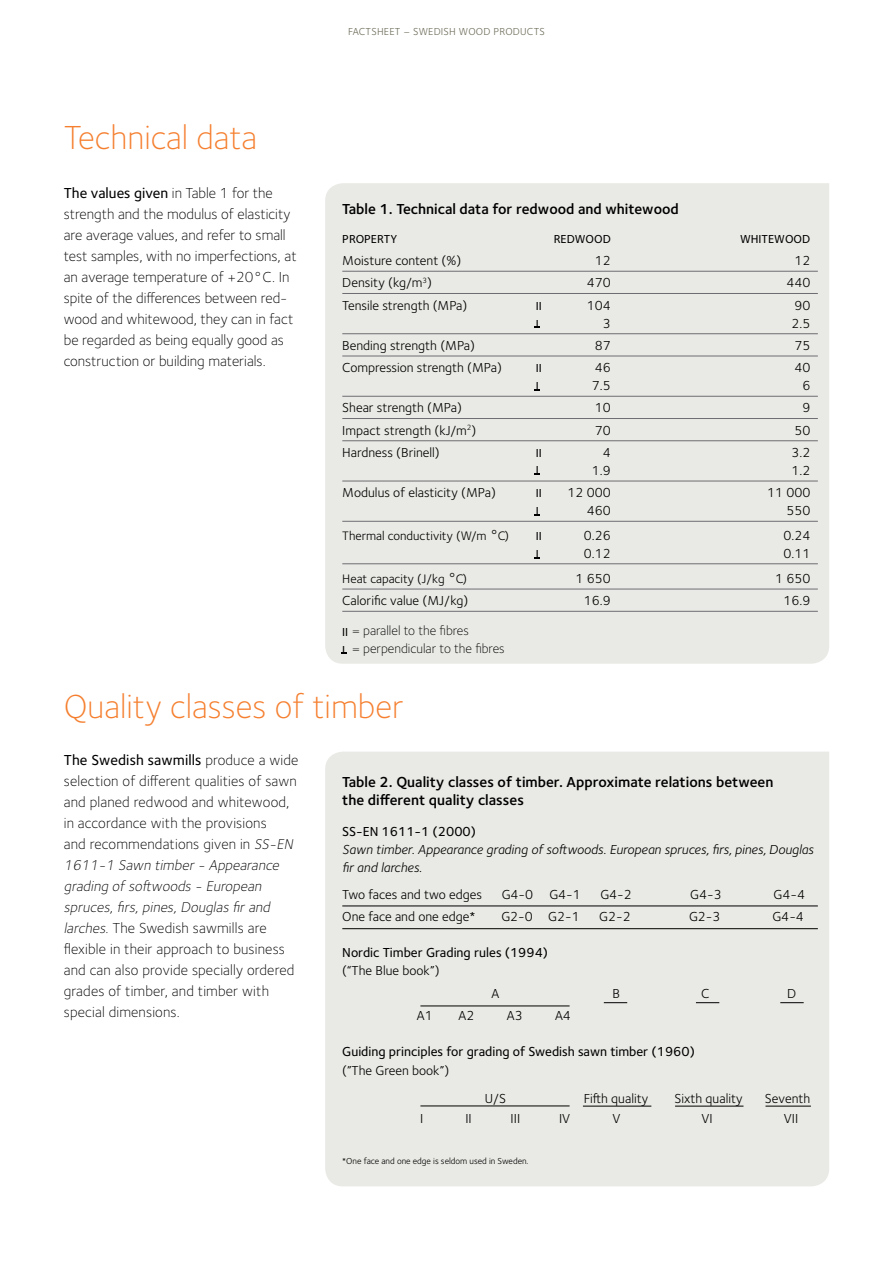
<style>
.page{position:relative;width:893px;height:1263px;background:#fff}
.page>*{position:absolute;margin:0;border:0;box-sizing:border-box;transform-origin:0 0}
.t1{font:300 34.5px "Foundry Sterling";color:#f57f2f}
.t2{font:300 15px/21px "Foundry Sterling";color:#000}
.t3{font:600 15px/18px "Foundry Sterling";color:#000}
.t4{font:italic 300 14.7px/21px "Foundry Sterling";color:#000}
.t5{font:13.5px "Foundry Sterling";color:#000}
.t6{font:500 13.5px "Foundry Sterling";color:#000}
.t7{font:italic 13.5px/18px "Foundry Sterling";color:#000}
.t8{font:300 13.5px/18px "Foundry Sterling";color:#000}
.t9{font:12.75px "Foundry Sterling";color:#000}
.t10{font:500 12px/17.7px "Foundry Sterling";color:#000}
.t11{font:10.5px "Foundry Sterling";letter-spacing:.02em;color:#6e6c59}
.t12{font:9px "Foundry Sterling";color:#000}
.s1{font-weight:500}
.s2{font-size:15px}
.s3{font-style:italic;font-size:14.7px}
</style>
<div class="page">
<div style="left:325px;top:183px;width:504px;height:481px;background:#e9e9e5"></div>
<div style="left:325px;top:752px;width:504px;height:434px;background:#e9e9e5"></div>
<hr style="left:342px;top:271px;width:476px;height:1px;background:#6d6e71">
<hr style="left:342px;top:293px;width:476px;height:1px;background:#6d6e71">
<hr style="left:342px;top:333px;width:476px;height:1px;background:#6d6e71">
<hr style="left:342px;top:356px;width:476px;height:1px;background:#6d6e71">
<hr style="left:342px;top:396px;width:476px;height:1px;background:#6d6e71">
<hr style="left:342px;top:418px;width:476px;height:1px;background:#6d6e71">
<hr style="left:342px;top:440px;width:476px;height:1px;background:#6d6e71">
<hr style="left:342px;top:481px;width:476px;height:1px;background:#6d6e71">
<hr style="left:342px;top:521px;width:476px;height:1px;background:#6d6e71">
<hr style="left:342px;top:563px;width:476px;height:1px;background:#6d6e71">
<hr style="left:342px;top:589px;width:476px;height:1px;background:#6d6e71">
<hr style="left:342px;top:611px;width:476px;height:1px;background:#6d6e71">
<hr style="left:342px;top:928px;width:476px;height:1px;background:#000">
<hr style="left:342px;top:906px;width:476px;height:1px;background:#000">
<svg style="left:604px;top:1002px;width:23px;height:1px"></svg>
<svg style="left:696px;top:1002px;width:23px;height:1px"></svg>
<svg style="left:780px;top:1002px;width:24px;height:1px"></svg>
<hr style="left:765px;top:1106px;width:46px;height:1px;background:#000">
<hr style="left:675px;top:1106px;width:68px;height:1px;background:#000">
<hr style="left:583px;top:1106px;width:68px;height:1px;background:#000">
<hr style="left:420px;top:1106px;width:150px;height:1px;background:#000">
<hr style="left:420px;top:1006px;width:150px;height:1px;background:#000">
<svg style="left:534px;top:473px;width:6px;height:2px"></svg>
<h1 class="t1" style="left:64px;top:117px;width:195px">Technical data</h1>
<p class="t2" style="left:64px;top:182px;width:234px"><span class="s1">The values given</span> in Table 1 for the strength and the modulus of elasticity are average values, and refer to small test samples, with no imperfections, at an average temperature of +20°C. In spite of the differences between red&shy;wood and whitewood, they can in fact be regarded as being equally good as construction or building materials.</p>
<p class="t11" style="left:348px;top:25px;width:198px">FACTSHEET – SWEDISH WOOD PRODUCTS</p>
<p class="t3" style="left:342px;top:200px;width:338px">Table 1. Technical data for redwood and whitewood</p>
<p class="t10" style="left:342px;top:230px;width:30px">Propert</p>
<p class="t10" style="left:390px;top:230px;width:8px">y</p>
<p class="t10" style="left:554px;top:230px;width:75px">RedwoodWhite</p>
<p class="t10" style="left:774px;top:230px;width:36px">wood</p>
<p class="t5" style="left:342px;top:253px;width:120px">Moisture content (%)</p>
<p class="t5" style="left:595px;top:253px;width:18px">12</p>
<p class="t5" style="left:794px;top:253px;width:18px">12</p>
<p class="t5" style="left:342px;top:275px;width:91px">Density (kg/m<sup>3</sup>)</p>
<p class="t5" style="left:587px;top:275px;width:26px">470</p>
<p class="t5" style="left:786px;top:275px;width:26px">440</p>
<p class="t5" style="left:342px;top:297px;width:127px">Tensile strength (MPa)</p>
<p class="t5" style="left:587px;top:297px;width:26px">104</p>
<p class="t5" style="left:794px;top:297px;width:18px">90</p>
<p class="t5" style="left:603px;top:315px;width:10px">3</p>
<p class="t5" style="left:791px;top:315px;width:20px">2.5</p>
<p class="t5" style="left:342px;top:337px;width:134px">Bending strength (MPa)</p>
<p class="t5" style="left:595px;top:337px;width:18px">87</p>
<p class="t5" style="left:794px;top:337px;width:18px">75</p>
<p class="t5" style="left:342px;top:360px;width:161px">Compression strength (MPa)</p>
<p class="t5" style="left:595px;top:360px;width:18px">46</p>
<p class="t5" style="left:794px;top:360px;width:18px">40</p>
<p class="t5" style="left:592px;top:378px;width:20px">7.5</p>
<p class="t5" style="left:802px;top:378px;width:10px">6</p>
<p class="t5" style="left:342px;top:400px;width:121px">Shear strength (MPa)</p>
<p class="t5" style="left:595px;top:400px;width:18px">10</p>
<p class="t5" style="left:802px;top:400px;width:10px">9</p>
<p class="t5" style="left:342px;top:422px;width:136px">Impact strength (kJ/m<sup>2</sup>)</p>
<p class="t5" style="left:595px;top:422px;width:18px">70</p>
<p class="t5" style="left:794px;top:422px;width:18px">50</p>
<p class="t5" style="left:342px;top:444px;width:99px">Hardness (Brinell)</p>
<p class="t5" style="left:603px;top:444px;width:10px">4</p>
<p class="t5" style="left:791px;top:444px;width:20px">3.2</p>
<p class="t5" style="left:592px;top:462px;width:20px">1.9</p>
<p class="t5" style="left:791px;top:462px;width:20px">1.2</p>
<p class="t5" style="left:342px;top:485px;width:155px">Modulus of elasticity (MPa)</p>
<p class="t5" style="left:568px;top:485px;width:45px">12 000</p>
<p class="t5" style="left:767px;top:485px;width:45px">11 000</p>
<p class="t5" style="left:587px;top:503px;width:26px">460</p>
<p class="t5" style="left:786px;top:503px;width:26px">550</p>
<p class="t9" style="left:342px;top:529px;width:168px">Thermal conductivity (W/m <span class="s2">°</span>C)</p>
<p class="t5" style="left:584px;top:528px;width:28px">0.26</p>
<p class="t5" style="left:783px;top:528px;width:28px">0.24</p>
<p class="t5" style="left:584px;top:545px;width:28px">0.12</p>
<p class="t5" style="left:783px;top:545px;width:28px">0.11</p>
<p class="t9" style="left:342px;top:571px;width:126px">Heat capacity (J/kg <span class="s2">°</span>C)</p>
<p class="t5" style="left:576px;top:570px;width:37px">1 650</p>
<p class="t5" style="left:775px;top:570px;width:37px">1 650</p>
<p class="t5" style="left:342px;top:593px;width:127px">Calorific value (MJ/kg)</p>
<p class="t5" style="left:584px;top:593px;width:28px">16.9</p>
<p class="t5" style="left:783px;top:593px;width:28px">16.9</p>
<p class="t10" style="left:536px;top:297px;width:8px">II<br>I</p>
<p class="t10" style="left:536px;top:359px;width:8px">II<br>I</p>
<p class="t10" style="left:536px;top:444px;width:8px">II<br>I</p>
<p class="t10" style="left:536px;top:484px;width:8px">II<br>I</p>
<p class="t10" style="left:536px;top:527px;width:8px">II<br>I</p>
<p class="t10" style="left:342px;top:623px;width:8px">II<br>I</p>
<p class="t8" style="left:352px;top:621px;width:154px">= parallel to the fibres<br>= perpendicular to the fibres</p>
<h1 class="t1" style="left:64px;top:686px;width:341px">Quality classes of timber</h1>
<p class="t2" style="left:64px;top:749px;width:236px"><span class="s1">The Swedish sawmills</span> produce a wide selection of different qualities of sawn and planed redwood and whitewood, in accordance with the provisions<br>and recommendations given in <span class="s3">SS-EN</span></p>
<p class="t4" style="left:64px;top:854px;width:220px">1611-1 Sawn timber- Appearance grading ofsoftwoods - European spruces,firs,pines,Douglas firand</p>
<p class="t2" style="left:64px;top:917px;width:232px"><span class="s3">larches.</span>The Swedish sawmills are flexible in their approach to business and can also provide specially ordered grades of timber, and timber with special dimensions.</p>
<p class="t3" style="left:342px;top:774px;width:433px">Table 2. Quality classes of timber. Approximate relations between the different quality classes</p>
<p class="t6" style="left:342px;top:824px;width:135px">SS-EN 1611-1 (2000)</p>
<p class="t7" style="left:342px;top:840px;width:473px">Sawn timber. Appearance grading of softwoods. European spruces, firs, pines, Douglas fir and larches.</p>
<p class="t5" style="left:342px;top:886px;width:141px">Two faces and two edges</p>
<p class="t5" style="left:502px;top:886px;width:81px">G4-0 G4-1</p>
<p class="t5" style="left:600px;top:886px;width:33px">G4-2</p>
<p class="t5" style="left:690px;top:886px;width:33px">G4-3</p>
<p class="t5" style="left:774px;top:886px;width:33px">G4-4</p>
<p class="t5" style="left:342px;top:909px;width:135px">One face and one edge*</p>
<p class="t5" style="left:501px;top:909px;width:80px">G2-0 G2-1</p>
<p class="t5" style="left:599px;top:909px;width:33px">G2-2</p>
<p class="t5" style="left:689px;top:909px;width:33px">G2-3</p>
<p class="t5" style="left:772px;top:909px;width:33px">G4-4</p>
<p class="t6" style="left:342px;top:945px;width:207px">Nordic Timber Grading rules (1994)</p>
<p class="t5" style="left:342px;top:963px;width:99px">(“The Blue book”)</p>
<p class="t5" style="left:491px;top:985px;width:9px">A</p>
<p class="t5" style="left:613px;top:985px;width:9px">B</p>
<p class="t5" style="left:701px;top:985px;width:10px">C</p>
<p class="t5" style="left:787px;top:985px;width:11px">D</p>
<p class="t5" style="left:417px;top:1007px;width:17px">A1</p>
<p class="t5" style="left:459px;top:1007px;width:17px">A2</p>
<p class="t5" style="left:507px;top:1007px;width:17px">A3</p>
<p class="t5" style="left:555px;top:1007px;width:17px">A4</p>
<p class="t6" style="left:342px;top:1043px;width:354px">Guiding principles for grading of Swedish sawn timber (1960)</p>
<p class="t5" style="left:342px;top:1063px;width:108px">(”The Green book”)</p>
<p class="t5" style="left:485px;top:1091px;width:23px">U/S</p>
<p class="t5" style="left:584px;top:1091px;width:66px">Fifth quality</p>
<p class="t5" style="left:674px;top:1091px;width:70px">Sixth quality</p>
<p class="t5" style="left:765px;top:1091px;width:47px">Seventh</p>
<p class="t5" style="left:420px;top:1110px;width:5px">I</p>
<p class="t5" style="left:465px;top:1110px;width:8px">II</p>
<p class="t5" style="left:511px;top:1110px;width:11px">III</p>
<p class="t5" style="left:559px;top:1110px;width:13px">IV</p>
<p class="t5" style="left:612px;top:1110px;width:10px">V</p>
<p class="t5" style="left:701px;top:1110px;width:13px">VI</p>
<p class="t5" style="left:784px;top:1110px;width:16px">VII</p>
<p class="t12" style="left:342px;top:1155px;width:188px">*One face and one edge is seldom used in Sweden.</p>
</div>
